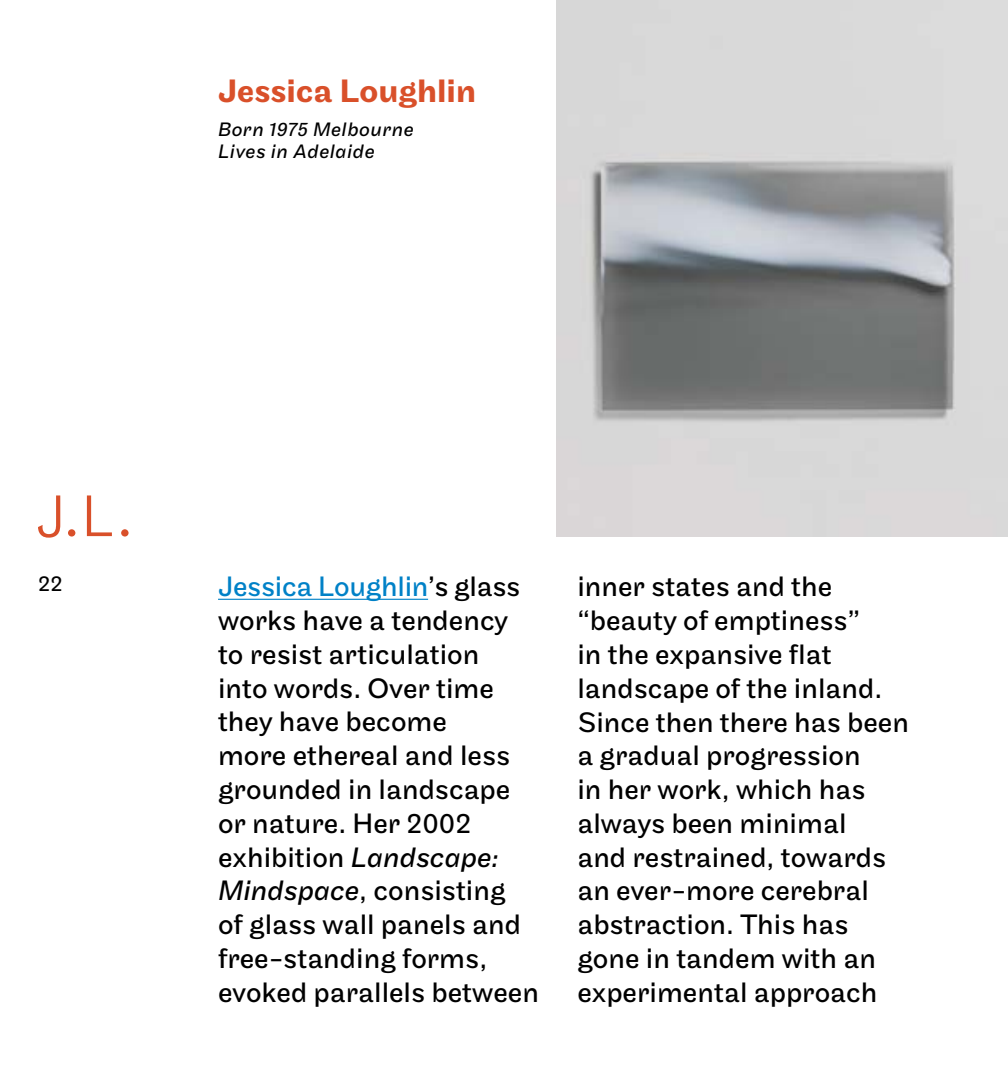
<style>
.page{position:relative;width:1008px;height:1085px;background:#fff}
.page>*{position:absolute;margin:0;border:0;box-sizing:border-box;transform-origin:0 0}
.t1{font:300 61.2px "Bell Gothic";color:#d9502a}
.t2{font:500 33.75px "Maple";color:#d9502a}
.t3{font:29.25px/33.8px "Maple";color:#000}
.t4{font:22.5px "Maple";color:#000}
.t5{font:italic 20.25px/22.5px "Maple";letter-spacing:.025em;color:#000}
.s1{color:#0081c7}
.s2{font-style:italic}
</style>
<div class="page">
<hr style="left:218px;top:598px;width:210px;height:1px;background:#0081c7">
<img style="left:557px;top:0;width:451px;height:536px">
<p class="t2" style="left:218px;top:71px;width:259px">Jessica Loughlin</p>
<p class="t5" style="left:218px;top:118px;width:197px">Born 1975 Melbourne<br>Lives in Adelaide</p>
<h1 class="t1" style="left:37px;top:483px;width:98px">J.L.</h1>
<p class="t4" style="left:38px;top:571px;width:26px">22</p>
<p class="t3" style="left:218px;top:570px;width:322px"><span class="s1">Jessica Loughlin</span>’s glass works have a tendency to resist articulation<br>into words. Over time they have become<br>more ethereal and less grounded in landscape or nature. Her 2002 exhibition <span class="s2">Landscape:<br>Mindspace</span>, consisting<br>of glass wall panels and free-standing forms, evoked parallels between</p>
<p class="t3" style="left:577px;top:570px;width:333px">inner states and the “beauty of emptiness”<br>in the expansive flat landscape of the inland.<br>Since then there has been a gradual progression<br>in her work, which has always been minimal<br>and restrained, towards an ever-more cerebral abstraction. This has gone in tandem with an experimental approach</p>
</div>
